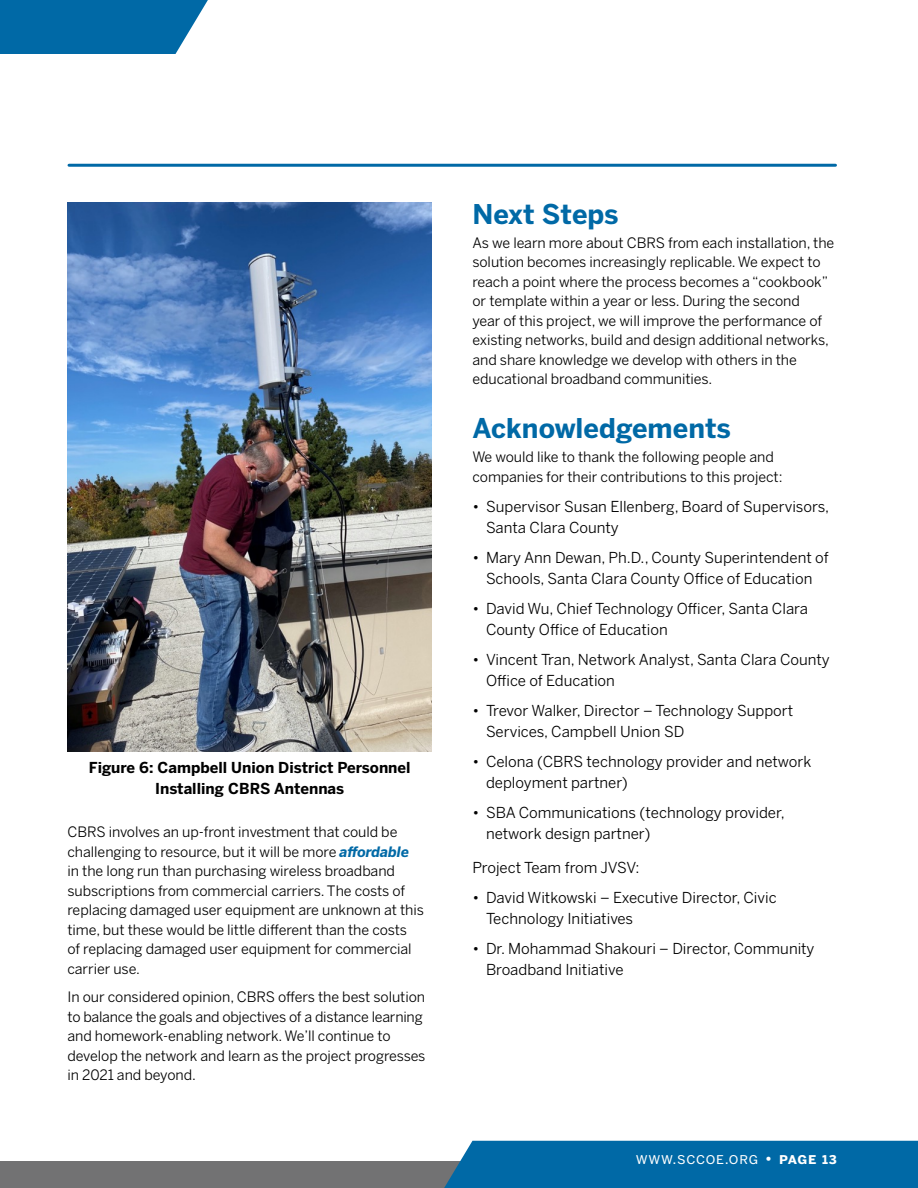
<style>
.page{position:relative;width:918px;height:1188px;background:#fff}
.page>*{position:absolute;margin:0;border:0;box-sizing:border-box;transform-origin:0 0}
.t1{font:700 27px "Benton Sans";color:#0069a6}
.t2{font:15px/21px "Benton Sans";color:#000}
.t3{font:700 15px/21px "Benton Sans";color:#000;text-align:center}
.t4{font:15px "Benton Sans Regular SC";letter-spacing:.045em;color:#fff}
.t5{font:14.25px/19.5px "Benton Sans";letter-spacing:-.005em;color:#000}
.s1{font-weight:700;font-style:italic;color:#0069a6}
.s2{font-family:"Benton Sans Bold SC"}
</style>
<div class="page">
<div style="left:0;top:1161px;width:918px;height:27px;background:#727273"></div>
<div style="left:444px;top:1141px;width:474px;height:47px;background:#0069a6"></div>
<svg style="left:0;top:0;width:208px;height:54px;background:#1374ac"></svg>
<hr style="left:69px;top:164px;width:767px;height:3px;background:#0069a6">
<img style="left:68px;top:202px;width:364px;height:550px">
<p class="t3" style="left:89px;top:757px;width:323px">Figure 6: Campbell Union District Personnel<br>Installing CBRS Antennas</p>
<p class="t5" style="left:68px;top:822px;width:358px">CBRS involves an up-front investment that could be challenging to resource, but it will be more <span class="s1">affordable </span>in the long run than purchasing wireless broadband subscriptions from commercial carriers. The costs of replacing damaged user equipment are unknown at this time, but these would be little different than the costs<br>of replacing damaged user equipment for commercial carrier use.</p>
<p class="t5" style="left:68px;top:987px;width:360px">In our considered opinion, CBRS offers the best solution to balance the goals and objectives of a distance learning and homework-enabling network. We’ll continue to develop the network and learn as the project progresses in 2021 and beyond.</p>
<h1 class="t1" style="left:472px;top:198px;width:148px">Next Steps</h1>
<p class="t5" style="left:472px;top:233px;width:363px">As we learn more about CBRS from each installation, the solution becomes increasingly replicable. We expect to reach a point where the process becomes a “cookbook” or template within a year or less. During the second<br>year of this project, we will improve the performance of existing networks, build and design additional networks, and share knowledge we develop with others in the educational broadband communities.</p>
<h1 class="t1" style="left:472px;top:412px;width:260px">Acknowledgements</h1>
<p class="t5" style="left:472px;top:447px;width:312px">We would like to thank the following people and companies for their contributions to this project:</p>
<p class="t2" style="left:486px;top:496px;width:345px;text-indent:-14px">• Supervisor Susan Ellenberg, Board of Supervisors,<br>Santa Clara County</p>
<p class="t2" style="left:472px;top:547px;width:358px;text-align:center">• Mary Ann Dewan, Ph.D., County Superintendent of<br>Schools, Santa Clara County Office of Education</p>
<p class="t2" style="left:486px;top:598px;width:324px;text-indent:-14px">• David Wu, Chief Technology Officer, Santa Clara<br>County Office of Education</p>
<p class="t2" style="left:486px;top:649px;width:345px;text-indent:-14px">• Vincent Tran, Network Analyst, Santa Clara County<br>Office of Education</p>
<p class="t2" style="left:486px;top:700px;width:309px;text-indent:-14px">• Trevor Walker, Director – Technology Support<br>Services, Campbell Union SD</p>
<p class="t2" style="left:486px;top:751px;width:327px;text-indent:-14px">• Celona (CBRS technology provider and network deployment partner)</p>
<p class="t2" style="left:486px;top:802px;width:300px;text-indent:-14px">• SBA Communications (technology provider, network design partner)</p>
<p class="t2" style="left:472px;top:857px;width:168px">Project Team from JVSV:</p>
<p class="t2" style="left:486px;top:887px;width:292px;text-indent:-14px">• David Witkowski – Executive Director, Civic<br>Technology Initiatives</p>
<p class="t2" style="left:486px;top:938px;width:330px;text-indent:-14px">• Dr. Mohammad Shakouri – Director, Community<br>Broadband Initiative</p>
<p class="t4" style="left:636px;top:1149px;width:203px">www.sccoe.org <span class="s2">• page 13</span></p>
</div>
